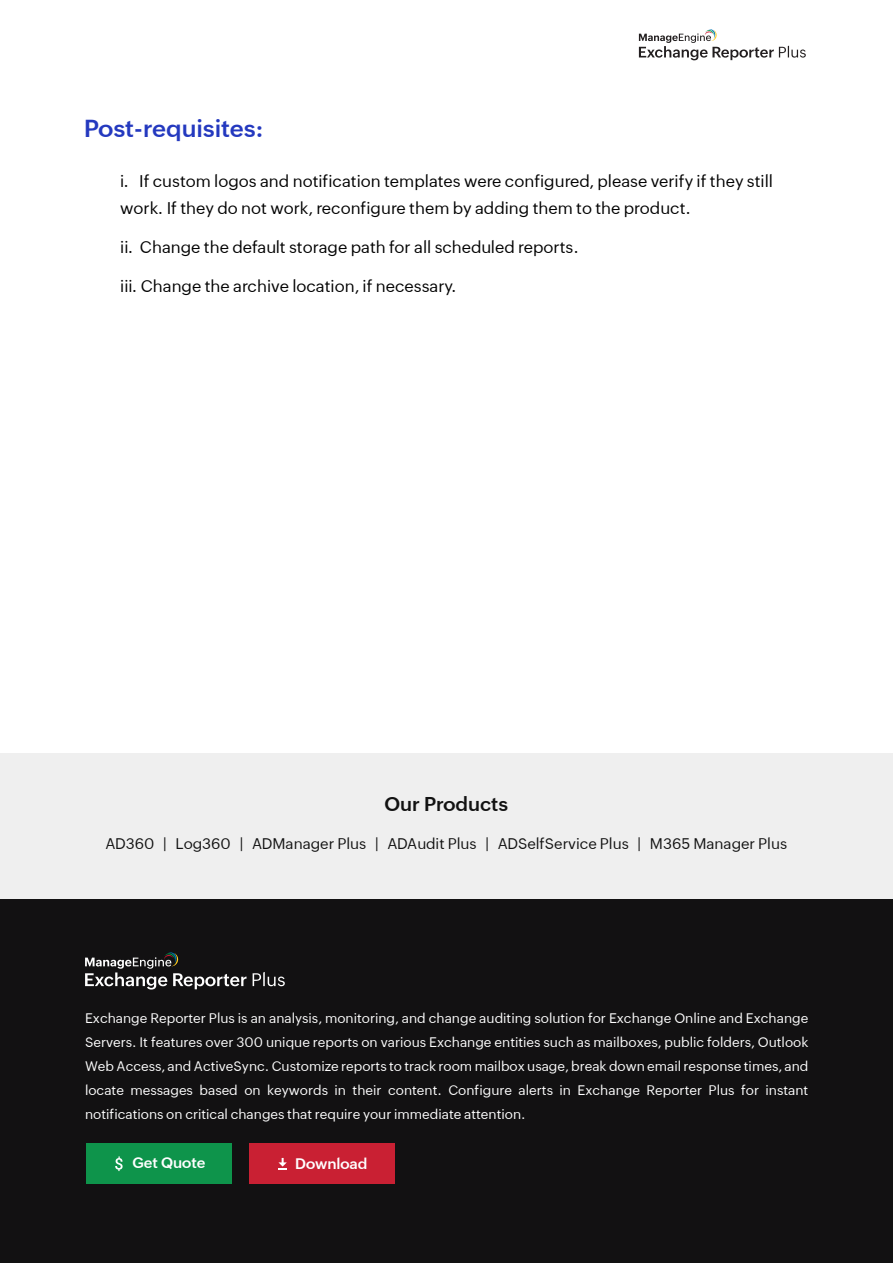
<style>
.page{position:relative;width:893px;height:1263px;background:#fff}
.page>*{position:absolute;margin:0;border:0;box-sizing:border-box;transform-origin:0 0}
.t1{font:600 24px "Zoho Puvi";color:#2439bf}
.t2{font:600 19.5px "Zoho Puvi";color:#121212}
.t3{font:16.5px/27px "Zoho Puvi";color:#020202}
.t4{font:15px "Zoho Puvi";color:#121212}
.t5{font:600 14.85px "Zoho Puvi";color:#fff}
.t6{font:13.5px/24px "Zoho Puvi";color:#fff;text-align:justify}
</style>
<div class="page">
<div style="left:0;top:894px;width:893px;height:369px;background:#121112"></div>
<div style="left:86px;top:1143px;width:146px;height:41px;background:#0e944b"></div>
<div style="left:249px;top:1143px;width:145px;height:41px;background:#c92033"></div>
<svg style="left:115px;top:1156px;width:8px;height:15px"></svg>
<svg style="left:278px;top:1158px;width:9px;height:11px"></svg>
<div style="left:0;top:753px;width:893px;height:146px;background:#efefef"></div>
<svg style="left:639px;top:29px;width:167px;height:31px"></svg>
<svg style="left:85px;top:952px;width:162px;height:37px"></svg>
<svg style="left:253px;top:972px;width:32px;height:14px"></svg>
<h1 class="t1" style="left:84px;top:110px;width:181px">Post-requisites:</h1>
<p class="t3" style="left:120px;top:166px;width:654px">i. If custom logos and notification templates were configured, please verify if they still work. If they do not work, reconfigure them by adding them to the product.</p>
<p class="t3" style="left:120px;top:232px;width:460px">ii. Change the default storage path for all scheduled reports.</p>
<p class="t3" style="left:120px;top:271px;width:338px">iii. Change the archive location, if necessary.</p>
<h2 class="t2" style="left:384px;top:789px;width:125px">Our Products</h2>
<p class="t4" style="left:105px;top:832px;width:683px">AD360 | Log360 | ADManager Plus | ADAudit Plus | ADSelfService Plus | M365 Manager Plus</p>
<p class="t6" style="left:85px;top:1005px;width:725px">Exchange Reporter Plus is an analysis, monitoring, and change auditing solution for Exchange Online and Exchange Servers. It features over 300 unique reports on various Exchange entities such as mailboxes, public folders, Outlook Web Access, and ActiveSync. Customize reports to track room mailbox usage, break down email response times, and locate messages based on keywords in their content. Configure alerts in Exchange Reporter Plus for instant notifications on critical changes that require your immediate attention.</p>
<p class="t5" style="left:132px;top:1152px;width:74px">Get Quote</p>
<p class="t5" style="left:295px;top:1153px;width:74px">Download</p>
</div>
